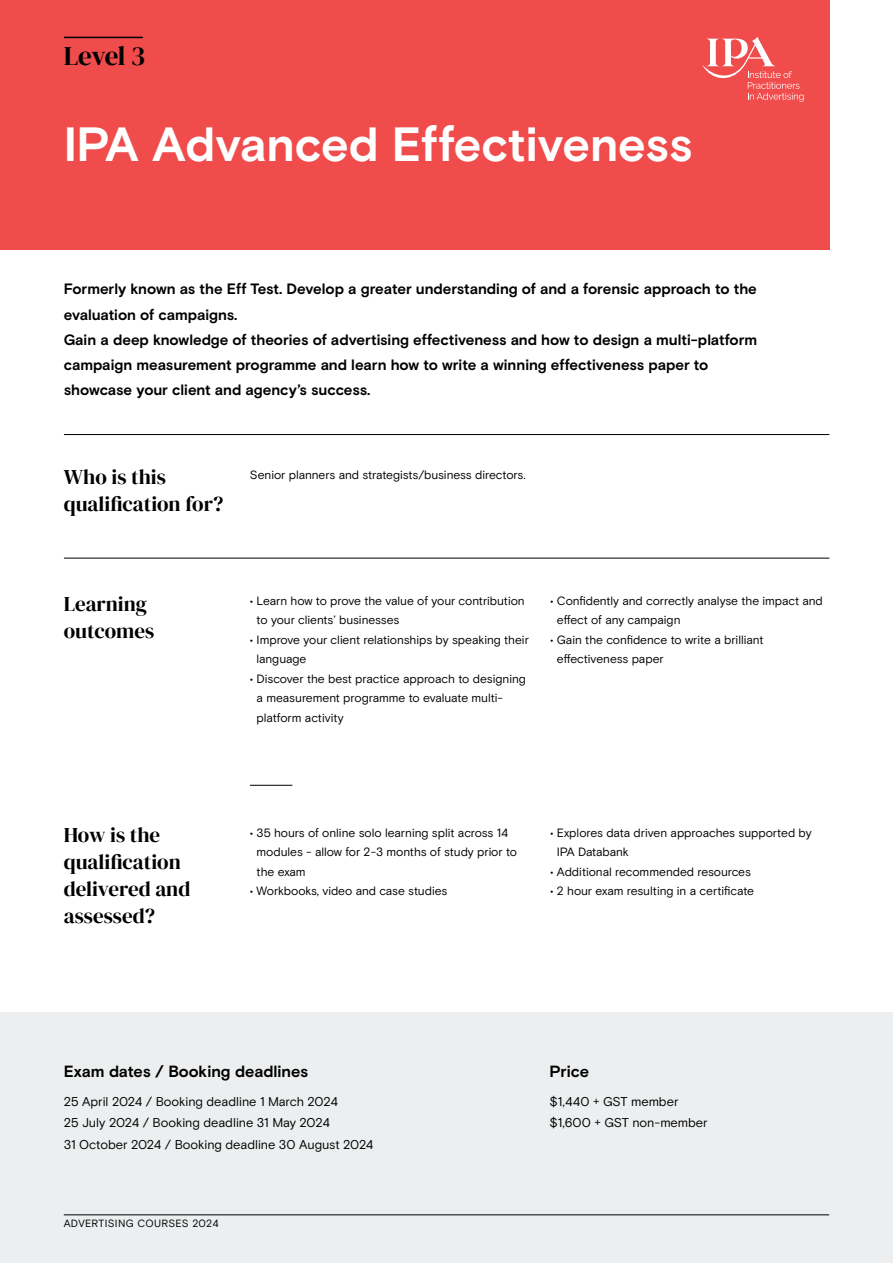
<style>
.page{position:relative;width:893px;height:1263px;background:#fff}
.page>*{position:absolute;margin:0;border:0;box-sizing:border-box;transform-origin:0 0}
.t1{font:700 48px "Basis Grotesque Pro";letter-spacing:-.01em;color:#fff}
.t2{font:27px "DM Serif Display";letter-spacing:-.02em;color:#000}
.t3{font:21px/27px "DM Serif Display";color:#000}
.t4{font:700 16.2px "Basis Grotesque Pro";color:#000}
.t5{font:700 15px/25.2px "Basis Grotesque Pro";letter-spacing:-.005em;color:#000}
.t6{font:12.75px/21.8px "Basis Grotesque Pro";letter-spacing:-.005em;color:#000}
.t7{font:12px/19.5px "Basis Grotesque Pro";letter-spacing:-.01em;color:#000}
.t8{font:10.5px "Basis Grotesque Pro";letter-spacing:.025em;color:#000}
</style>
<div class="page">
<div style="left:0;top:1012px;width:893px;height:251px;background:#eceeef"></div>
<hr style="left:64px;top:434px;width:765px;height:1px;background:#000">
<hr style="left:64px;top:558px;width:765px;height:1px;background:#000">
<hr style="left:250px;top:785px;width:42px;height:1px;background:#000">
<div style="left:0;top:0;width:829px;height:250px;background:#f04c4c"></div>
<hr style="left:64px;top:37px;width:79px;height:1px;background:#000">
<svg style="left:702px;top:37px;width:102px;height:65px"></svg>
<hr style="left:64px;top:1214px;width:765px;height:1px;background:#000">
<h2 class="t2" style="left:64px;top:41px;width:83px">Level 3</h2>
<h1 class="t1" style="left:64px;top:117px;width:630px">IPA Advanced Effectiveness</h1>
<p class="t5" style="left:64px;top:276px;width:695px">Formerly known as the Eff Test. Develop a greater understanding of and a forensic approach to the evaluation of campaigns.<br>Gain a deep knowledge of theories of advertising effectiveness and how to design a multi-platform campaign measurement programme and learn how to write a winning effectiveness paper to showcase your client and agency’s success.</p>
<h3 class="t3" style="left:64px;top:464px;width:161px">Who is this qualification for?</h3>
<p class="t7" style="left:250px;top:465px;width:277px">Senior planners and strategists/business directors.</p>
<h3 class="t3" style="left:64px;top:590px;width:92px">Learning outcomes</h3>
<p class="t7" style="left:257px;top:591px;width:270px;text-indent:-7px">• Learn how to prove the value of your contribution to your clients’ businesses</p>
<p class="t7" style="left:257px;top:630px;width:274px;text-indent:-7px">• Improve your client relationships by speaking their language</p>
<p class="t7" style="left:257px;top:669px;width:271px;text-indent:-7px">• Discover the best practice approach to designing a measurement programme to evaluate multi&shy;platform activity</p>
<p class="t7" style="left:557px;top:591px;width:267px;text-indent:-7px">• Confidently and correctly analyse the impact and effect of any campaign</p>
<p class="t7" style="left:557px;top:630px;width:208px;text-indent:-7px">• Gain the confidence to write a brilliant effectiveness paper</p>
<h3 class="t3" style="left:64px;top:822px;width:128px">How is the qualification delivered and assessed?</h3>
<p class="t7" style="left:257px;top:823px;width:262px;text-indent:-7px">• 35 hours of online solo learning split across 14 modules - allow for 2-3 months of study prior to the exam</p>
<p class="t7" style="left:250px;top:882px;width:199px">• Workbooks, video and case studies</p>
<p class="t7" style="left:557px;top:823px;width:256px;text-indent:-7px">• Explores data driven approaches supported by<br>IPA Databank</p>
<p class="t7" style="left:550px;top:862px;width:202px">• Additional recommended resources</p>
<p class="t7" style="left:550px;top:882px;width:205px">• 2 hour exam resulting in a certificate</p>
<h3 class="t4" style="left:64px;top:1061px;width:246px">Exam dates / Booking deadlines</h3>
<p class="t6" style="left:64px;top:1090px;width:311px">25 April 2024 / Booking deadline 1 March 2024<br>25 July 2024 / Booking deadline 31 May 2024<br>31 October 2024 / Booking deadline 30 August 2024</p>
<p class="t8" style="left:64px;top:1217px;width:156px">ADVERTISING COURSES 2024</p>
<h3 class="t4" style="left:550px;top:1061px;width:41px">Price</h3>
<p class="t6" style="left:550px;top:1090px;width:160px">$1,440 + GST member $1,600 + GST non-member</p>
</div>
